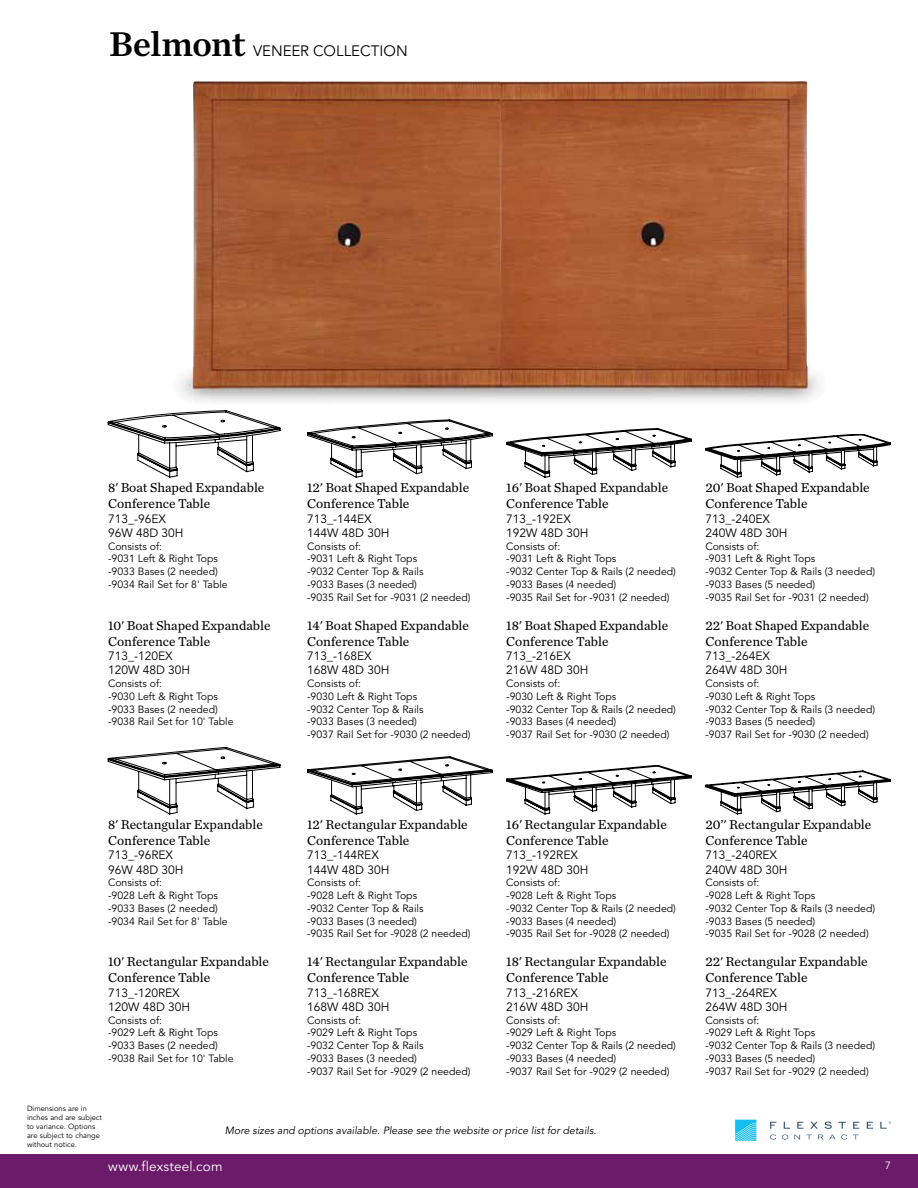
<style>
.page{position:relative;width:918px;height:1188px;background:#fff}
.page>*{position:absolute;margin:0;border:0;box-sizing:border-box;transform-origin:0 0}
.t1{font:36px "Chronicle Text G2 Semi";letter-spacing:-.02em;color:#000}
.t2{font:15px "Avenir LT Std";color:#000}
.t3{font:13.5px/16.2px "Chronicle Text G2";color:#000}
.t4{font:13.5px "Avenir LT Std";letter-spacing:.015em;color:#fff}
.t5{font:12px/14.2px "Avenir LT Std";color:#000}
.t6{font:10.5px/12.8px "Avenir LT Std";color:#000}
.t7{font:italic 10.5px "Avenir LT Std";color:#000}
.t8{font:10.5px "Avenir LT Std";color:#fff}
.t9{font:7.5px/9px "Avenir LT Std";color:#000}
</style>
<div class="page">
<div style="left:0;top:1154px;width:918px;height:34px;background:#6b1b69"></div>
<svg style="left:735px;top:1120px;width:21px;height:21px"></svg>
<svg style="left:770px;top:1135px;width:6px;height:5px"></svg>
<svg style="left:782px;top:1135px;width:6px;height:5px"></svg>
<svg style="left:794px;top:1135px;width:6px;height:4px"></svg>
<svg style="left:806px;top:1135px;width:6px;height:4px"></svg>
<svg style="left:818px;top:1135px;width:5px;height:4px"></svg>
<svg style="left:829px;top:1135px;width:18px;height:5px"></svg>
<svg style="left:853px;top:1135px;width:6px;height:4px"></svg>
<svg style="left:770px;top:1122px;width:6px;height:7px"></svg>
<svg style="left:784px;top:1122px;width:6px;height:7px"></svg>
<svg style="left:797px;top:1122px;width:7px;height:7px"></svg>
<svg style="left:810px;top:1122px;width:8px;height:7px"></svg>
<svg style="left:825px;top:1122px;width:7px;height:7px"></svg>
<svg style="left:838px;top:1122px;width:8px;height:7px"></svg>
<svg style="left:853px;top:1122px;width:6px;height:7px"></svg>
<svg style="left:867px;top:1122px;width:6px;height:7px"></svg>
<svg style="left:880px;top:1121px;width:11px;height:8px"></svg>
<svg style="left:108px;top:410px;width:172px;height:67px"></svg>
<svg style="left:108px;top:747px;width:172px;height:67px"></svg>
<svg style="left:307px;top:420px;width:186px;height:57px"></svg>
<svg style="left:307px;top:757px;width:186px;height:57px"></svg>
<svg style="left:506px;top:428px;width:186px;height:49px"></svg>
<svg style="left:506px;top:765px;width:186px;height:49px"></svg>
<svg style="left:705px;top:434px;width:186px;height:43px"></svg>
<svg style="left:705px;top:771px;width:186px;height:43px"></svg>
<img style="left:180px;top:81px;width:640px;height:321px">
<h1 class="t1" style="left:109px;top:16px;width:138px">Belmont</h1>
<h2 class="t2" style="left:253px;top:42px;width:156px">VENEER COLLECTION</h2>
<p class="t3" style="left:108px;top:479px;width:158px">8' Boat Shaped Expandable<br>Conference Table</p>
<p class="t5" style="left:108px;top:512px;width:77px">713_-96EX<br>96W 48D 30H</p>
<p class="t6" style="left:108px;top:540px;width:121px">Consists of:<br>-9031 Left &amp; Right Tops -9033 Bases (2 needed) -9034 Rail Set for 8' Table</p>
<p class="t3" style="left:108px;top:616px;width:164px">10' Boat Shaped Expandable<br>Conference Table</p>
<p class="t5" style="left:108px;top:649px;width:84px">713_-120EX<br>120W 48D 30H</p>
<p class="t6" style="left:108px;top:677px;width:127px">Consists of:<br>-9030 Left &amp; Right Tops -9033 Bases (2 needed) -9038 Rail Set for 10' Table</p>
<p class="t3" style="left:307px;top:479px;width:164px">12' Boat Shaped Expandable<br>Conference Table</p>
<p class="t5" style="left:307px;top:512px;width:84px">713_-144EX<br>144W 48D 30H</p>
<p class="t6" style="left:307px;top:540px;width:165px">Consists of:<br>-9031 Left &amp; Right Tops<br>-9032 Center Top &amp; Rails<br>-9033 Bases (3 needed)<br>-9035 Rail Set for -9031 (2 needed)</p>
<p class="t3" style="left:307px;top:616px;width:163px">14' Boat Shaped Expandable<br>Conference Table</p>
<p class="t5" style="left:307px;top:649px;width:84px">713_-168EX<br>168W 48D 30H</p>
<p class="t6" style="left:307px;top:677px;width:165px">Consists of:<br>-9030 Left &amp; Right Tops<br>-9032 Center Top &amp; Rails<br>-9033 Bases (3 needed)<br>-9037 Rail Set for -9030 (2 needed)</p>
<p class="t3" style="left:506px;top:479px;width:164px">16' Boat Shaped Expandable<br>Conference Table</p>
<p class="t5" style="left:506px;top:512px;width:84px">713_-192EX<br>192W 48D 30H</p>
<p class="t6" style="left:506px;top:540px;width:171px">Consists of:<br>-9031 Left &amp; Right Tops<br>-9032 Center Top &amp; Rails (2 needed) -9033 Bases (4 needed)<br>-9035 Rail Set for -9031 (2 needed)</p>
<p class="t3" style="left:506px;top:616px;width:163px">18' Boat Shaped Expandable<br>Conference Table</p>
<p class="t5" style="left:506px;top:649px;width:84px">713_-216EX<br>216W 48D 30H</p>
<p class="t6" style="left:506px;top:677px;width:171px">Consists of:<br>-9030 Left &amp; Right Tops<br>-9032 Center Top &amp; Rails (2 needed) -9033 Bases (4 needed)<br>-9037 Rail Set for -9030 (2 needed)</p>
<p class="t3" style="left:705px;top:479px;width:166px">20' Boat Shaped Expandable<br>Conference Table</p>
<p class="t5" style="left:705px;top:512px;width:84px">713_-240EX<br>240W 48D 30H</p>
<p class="t6" style="left:705px;top:540px;width:171px">Consists of:<br>-9031 Left &amp; Right Tops<br>-9032 Center Top &amp; Rails (3 needed) -9033 Bases (5 needed)<br>-9035 Rail Set for -9031 (2 needed)</p>
<p class="t3" style="left:705px;top:616px;width:165px">22' Boat Shaped Expandable<br>Conference Table</p>
<p class="t5" style="left:705px;top:649px;width:84px">713_-264EX<br>264W 48D 30H</p>
<p class="t6" style="left:705px;top:677px;width:171px">Consists of:<br>-9030 Left &amp; Right Tops<br>-9032 Center Top &amp; Rails (3 needed) -9033 Bases (5 needed)<br>-9037 Rail Set for -9030 (2 needed)</p>
<p class="t3" style="left:108px;top:816px;width:156px">8' Rectangular Expandable<br>Conference Table</p>
<p class="t5" style="left:108px;top:848px;width:77px">713_-96REX<br>96W 48D 30H</p>
<p class="t6" style="left:108px;top:877px;width:121px">Consists of:<br>-9028 Left &amp; Right Tops -9033 Bases (2 needed) -9034 Rail Set for 8' Table</p>
<p class="t3" style="left:108px;top:953px;width:163px">10' Rectangular Expandable<br>Conference Table</p>
<p class="t5" style="left:108px;top:986px;width:84px">713_-120REX<br>120W 48D 30H</p>
<p class="t6" style="left:108px;top:1014px;width:127px">Consists of:<br>-9029 Left &amp; Right Tops -9033 Bases (2 needed) -9038 Rail Set for 10' Table</p>
<p class="t3" style="left:307px;top:816px;width:162px">12' Rectangular Expandable<br>Conference Table</p>
<p class="t5" style="left:307px;top:848px;width:84px">713_-144REX<br>144W 48D 30H</p>
<p class="t6" style="left:307px;top:877px;width:165px">Consists of:<br>-9028 Left &amp; Right Tops<br>-9032 Center Top &amp; Rails<br>-9033 Bases (3 needed)<br>-9035 Rail Set for -9028 (2 needed)</p>
<p class="t3" style="left:307px;top:953px;width:162px">14' Rectangular Expandable<br>Conference Table</p>
<p class="t5" style="left:307px;top:986px;width:84px">713_-168REX<br>168W 48D 30H</p>
<p class="t6" style="left:307px;top:1014px;width:165px">Consists of:<br>-9029 Left &amp; Right Tops<br>-9032 Center Top &amp; Rails<br>-9033 Bases (3 needed)<br>-9037 Rail Set for -9029 (2 needed)</p>
<p class="t3" style="left:506px;top:816px;width:162px">16' Rectangular Expandable<br>Conference Table</p>
<p class="t5" style="left:506px;top:848px;width:84px">713_-192REX<br>192W 48D 30H</p>
<p class="t6" style="left:506px;top:877px;width:171px">Consists of:<br>-9028 Left &amp; Right Tops<br>-9032 Center Top &amp; Rails (2 needed) -9033 Bases (4 needed)<br>-9035 Rail Set for -9028 (2 needed)</p>
<p class="t3" style="left:506px;top:953px;width:162px">18' Rectangular Expandable<br>Conference Table</p>
<p class="t5" style="left:506px;top:986px;width:84px">713_-216REX<br>216W 48D 30H</p>
<p class="t6" style="left:506px;top:1014px;width:171px">Consists of:<br>-9029 Left &amp; Right Tops<br>-9032 Center Top &amp; Rails (2 needed) -9033 Bases (4 needed)<br>-9037 Rail Set for -9029 (2 needed)</p>
<p class="t9" style="left:27px;top:1104px;width:77px">Dimensions are in inches and are subject to variance. Options are subject to change without notice.</p>
<p class="t7" style="left:225px;top:1125px;width:373px">More sizes and options available. Please see the website or price list for details.</p>
<p class="t3" style="left:705px;top:816px;width:168px">20’' Rectangular Expandable<br>Conference Table</p>
<p class="t5" style="left:705px;top:848px;width:84px">713_-240REX<br>240W 48D 30H</p>
<p class="t6" style="left:705px;top:877px;width:171px">Consists of:<br>-9028 Left &amp; Right Tops<br>-9032 Center Top &amp; Rails (3 needed) -9033 Bases (5 needed)<br>-9035 Rail Set for -9028 (2 needed)</p>
<p class="t3" style="left:705px;top:953px;width:164px">22' Rectangular Expandable<br>Conference Table</p>
<p class="t5" style="left:705px;top:986px;width:84px">713_-264REX<br>264W 48D 30H</p>
<p class="t6" style="left:705px;top:1014px;width:171px">Consists of:<br>-9029 Left &amp; Right Tops<br>-9032 Center Top &amp; Rails (3 needed) -9033 Bases (5 needed)<br>-9037 Rail Set for -9029 (2 needed)</p>
<p class="t4" style="left:108px;top:1159px;width:116px">www.flexsteel.com</p>
<p class="t8" style="left:885px;top:1159px;width:7px">7</p>
</div>
